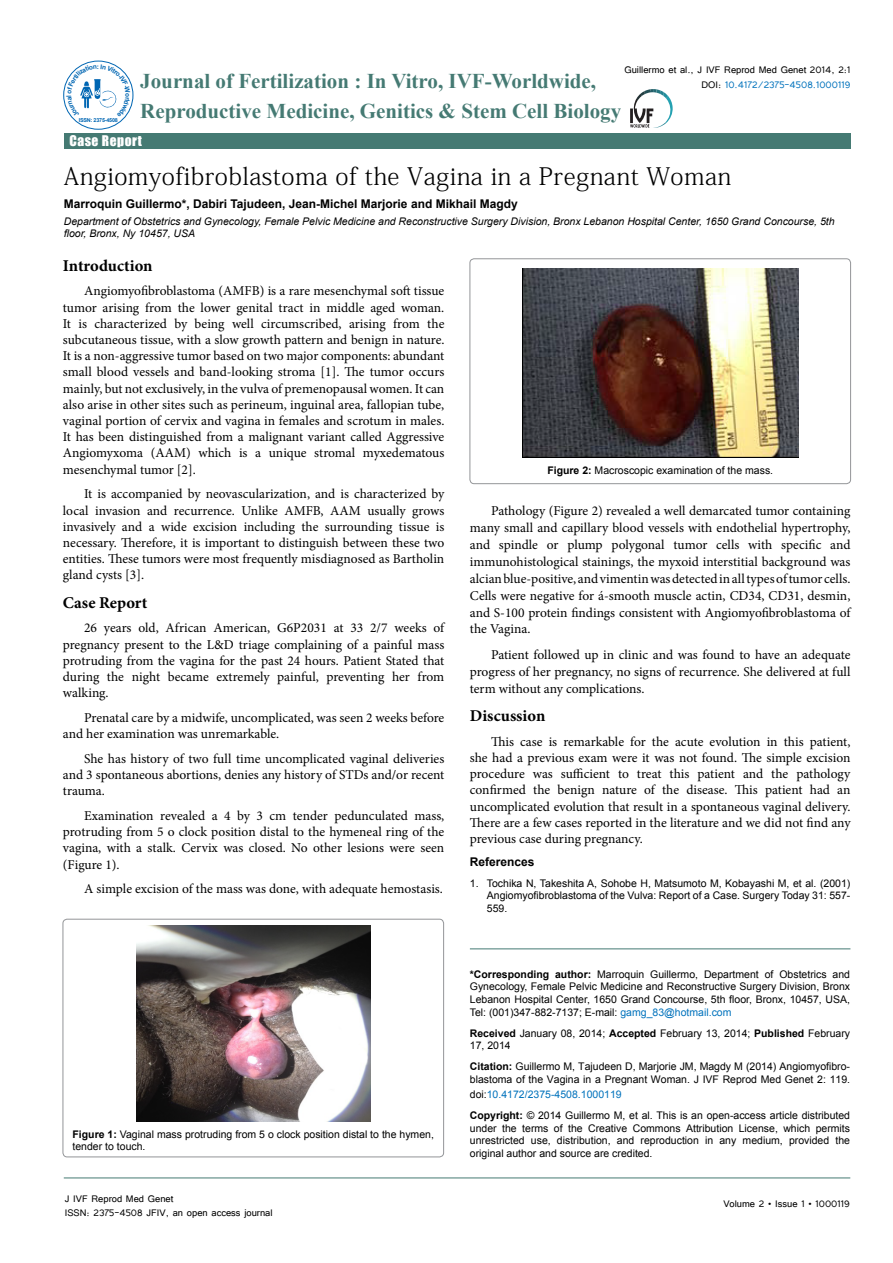
<style>
.page{position:relative;width:893px;height:1263px;background:#fff}
.page>*{position:absolute;margin:0;border:0;box-sizing:border-box;transform-origin:0 0}
.t1{font:24px "Adobe Fangsong Std";letter-spacing:.02em;color:#000}
.t2{font:700 21px/30px "Times New Roman";color:#457a73}
.SH{font:700 16.5px "Minion Pro";color:#000}
.t3{font:13.5px/16.2px "Minion Pro";letter-spacing:-.005em;color:#000;text-align:justify}
.t4{font:13.5px "Impact";letter-spacing:.04em;color:#fff}
.t5{font:12px/14.4px "Tunga";color:#000;text-align:right}
.t6{font:700 12px "Arial";color:#000}
.t7{font:10.5px/12.6px "Arial";color:#000;text-align:justify}
.t8{font:italic 10.5px/12.6px "Arial";color:#000}
.t9{font:10.5px "Arial";color:#0072bc}
.t10{font:700 6.6px "Arial";color:#0066b3}
.t11{font:700 6.45px "Arial";color:#0066b3}
.t12{font:700 5.4px "Arial";letter-spacing:-.04em;color:#0066b3}
.s1{color:#0072bc}
.s2{font-weight:700}
.s3{color:#000}
</style>
<div class="page">
<div style="left:64px;top:133px;width:786px;height:16px;background:#457a73"></div>
<hr style="left:64px;top:1178px;width:786px;height:1px;background:#457a73">
<div style="left:63px;top:61px;width:70px;height:69px;border:1px solid #0066b3;border-radius:50%"></div>
<svg style="left:630px;top:89px;width:43px;height:39px"></svg>
<hr style="left:470px;top:949px;width:380px;height:1px;background:#457a73">
<div style="left:470px;top:259px;width:381px;height:225px;border:1px solid #939598;border-radius:4px"></div>
<img style="left:522px;top:269px;width:276px;height:188px">
<div style="left:63px;top:919px;width:381px;height:238px;border:1px solid #939598;border-radius:4px"></div>
<img style="left:136px;top:926px;width:234px;height:195px">
<svg style="left:67px;top:64px;width:63px;height:53px"></svg>
<p class="t11" style="left:97px;top:62px;width:4px">:</p>
<p class="t10" style="left:132px;top:93px;width:5px;rotate:90deg">o</p>
<p class="t12" style="left:79px;top:117px;width:41px">ISSN: 2375-4508</p>
<p class="t5" style="left:624px;top:62px;width:227px">Guillermo et al., J IVF Reprod Med Genet 2014, 2:1<br>DOI: <span class="s1">10.4172/2375-4508.1000119</span></p>
<h2 class="t2" style="left:140px;top:65px;width:482px">Journal of Fertilization : In Vitro, IVF-Worldwide,<br>Reproductive Medicine, Genitics &amp; Stem Cell Biology</h2>
<p class="t4" style="left:69px;top:130px;width:74px">Case Report</p>
<p class="t1" style="left:64px;top:161px;width:669px">Angiomyofibroblastoma of the Vagina in a Pregnant Woman</p>
<p class="t6" style="left:64px;top:196px;width:455px">Marroquin Guillermo*, Dabiri Tajudeen, Jean-Michel Marjorie and Mikhail Magdy</p>
<p class="t8" style="left:64px;top:215px;width:772px">Department of Obstetrics and Gynecology, Female Pelvic Medicine and Reconstructive Surgery Division, Bronx Lebanon Hospital Center, 1650 Grand Concourse, 5th floor, Bronx, Ny 10457, USA</p>
<p class="SH" style="left:63px;top:254px;width:91px">Introduction</p>
<p class="t3" style="left:63px;top:283px;width:383px;text-indent:21px">Angiomyofibroblastoma (AMFB) is a rare mesenchymal soft tissue tumor arising from the lower genital tract in middle aged woman.<br>It is characterized by being well circumscribed, arising from the subcutaneous tissue, with a slow growth pattern and benign in nature.<br>It is a non-aggressive tumor based on two major components: abundant small blood vessels and band-looking stroma [1]. The tumor occurs mainly, but not exclusively, in the vulva of premenopausal women. It can also arise in other sites such as perineum, inguinal area, fallopian tube, vaginal portion of cervix and vagina in females and scrotum in males.<br>It has been distinguished from a malignant variant called Aggressive Angiomyxoma (AAM) which is a unique stromal myxedematous mesenchymal tumor [2].</p>
<p class="t3" style="left:63px;top:486px;width:383px;text-indent:21px">It is accompanied by neovascularization, and is characterized by local invasion and recurrence. Unlike AMFB, AAM usually grows invasively and a wide excision including the surrounding tissue is necessary. Therefore, it is important to distinguish between these two entities. These tumors were most frequently misdiagnosed as Bartholin gland cysts [3].</p>
<p class="SH" style="left:63px;top:591px;width:86px">Case Report</p>
<p class="t3" style="left:63px;top:620px;width:383px;text-indent:21px">26 years old, African American, G6P2031 at 33 2/7 weeks of pregnancy present to the L&amp;D triage complaining of a painful mass protruding from the vagina for the past 24 hours. Patient Stated that during the night became extremely painful, preventing her from walking.</p>
<p class="t3" style="left:63px;top:709px;width:383px;text-indent:21px">Prenatal care by a midwife, uncomplicated, was seen 2 weeks before and her examination was unremarkable.</p>
<p class="t3" style="left:63px;top:750px;width:383px;text-indent:21px">She has history of two full time uncomplicated vaginal deliveries and 3 spontaneous abortions, denies any history of STDs and/or recent trauma.</p>
<p class="t3" style="left:63px;top:807px;width:383px;text-indent:21px">Examination revealed a 4 by 3 cm tender pedunculated mass, protruding from 5 o clock position distal to the hymeneal ring of the vagina, with a stalk. Cervix was closed. No other lesions were seen (Figure 1).</p>
<p class="t3" style="left:84px;top:881px;width:360px">A simple excision of the mass was done, with adequate hemostasis.</p>
<p class="t7" style="left:73px;top:1128px;width:363px"><span class="s2">Figure 1:</span> Vaginal mass protruding from 5 o clock position distal to the hymen, tender to touch.</p>
<p class="t5" style="left:65px;top:1190px;width:209px;text-align:left">J IVF Reprod Med Genet<br>ISSN: 2375-4508 JFIV, an open access journal</p>
<p class="t7" style="left:547px;top:464px;width:227px"><span class="s2">Figure 2:</span> Macroscopic examination of the mass.</p>
<p class="t3" style="left:470px;top:502px;width:382px;line-height:17px;text-indent:21px">Pathology (Figure 2) revealed a well demarcated tumor containing many small and capillary blood vessels with endothelial hypertrophy, and spindle or plump polygonal tumor cells with specific and immunohistological stainings, the myxoid interstitial background was alcian blue-positive, and vimentin was detected in all types of tumor cells.<br>Cells were negative for á-smooth muscle actin, CD34, CD31, desmin, and S-100 protein findings consistent with Angiomyofibroblastoma of the Vagina.</p>
<p class="t3" style="left:470px;top:646px;width:382px;line-height:17px;text-indent:21px">Patient followed up in clinic and was found to have an adequate progress of her pregnancy, no signs of recurrence. She delivered at full term without any complications.</p>
<p class="SH" style="left:470px;top:704px;width:77px">Discussion</p>
<p class="t3" style="left:470px;top:733px;width:382px;text-indent:21px">This case is remarkable for the acute evolution in this patient, she had a previous exam were it was not found. The simple excision procedure was sufficient to treat this patient and the pathology confirmed the benign nature of the disease. This patient had an uncomplicated evolution that result in a spontaneous vaginal delivery.<br>There are a few cases reported in the literature and we did not find any previous case during pregnancy.</p>
<p class="t6" style="left:470px;top:853px;width:66px">References</p>
<p class="t7" style="left:487px;top:877px;width:365px;text-indent:-17px">1. Tochika N, Takeshita A, Sohobe H, Matsumoto M, Kobayashi M, et al. (2001)<br>Angiomyofibroblastoma of the Vulva: Report of a Case. Surgery Today 31: 557- 559.</p>
<p class="t7" style="left:470px;top:968px;width:382px"><span class="s2">*Corresponding author:</span> Marroquin Guillermo, Department of Obstetrics and Gynecology, Female Pelvic Medicine and Reconstructive Surgery Division, Bronx Lebanon Hospital Center, 1650 Grand Concourse, 5th floor, Bronx, 10457, USA, Tel: (001)347-882-7137; E-mail: <span class="s1">gamg_83@hotmail.com</span></p>
<p class="t7" style="left:470px;top:1027px;width:382px"><span class="s2">Received</span> January 08, 2014; <span class="s2">Accepted</span> February 13, 2014; <span class="s2">Published</span> February<br>17, 2014</p>
<p class="t7" style="left:470px;top:1060px;width:382px"><span class="s2">Citation:</span> Guillermo M, Tajudeen D, Marjorie JM, Magdy M (2014) Angiomyofibro&shy;blastoma of the Vagina in a Pregnant Woman. J IVF Reprod Med Genet 2: 119.</p>
<p class="t9" style="left:470px;top:1087px;width:153px"><span class="s3">doi:</span>10.4172/2375-4508.1000119</p>
<p class="t7" style="left:470px;top:1109px;width:382px"><span class="s2">Copyright:</span> © 2014 Guillermo M, et al. This is an open-access article distributed under the terms of the Creative Commons Attribution License, which permits unrestricted use, distribution, and reproduction in any medium, provided the original author and source are credited.</p>
<p class="t5" style="left:723px;top:1196px;width:128px">Volume 2 • Issue 1 • 1000119</p>
</div>
